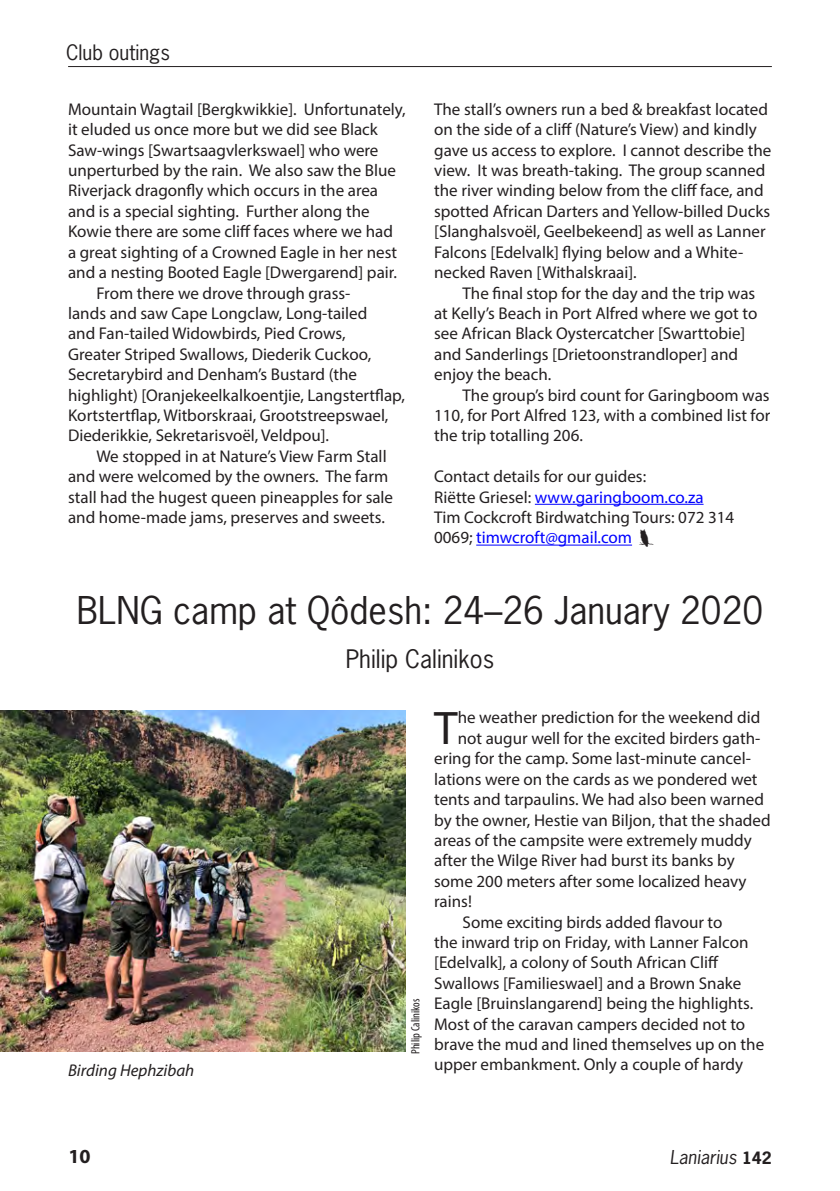
<style>
.page{position:relative;width:840px;height:1191px;background:#fff}
.page>*{position:absolute;margin:0;border:0;box-sizing:border-box;transform-origin:0 0}
.drop_cap_body_text{font:47.2px "Myriad Pro";color:#231f20}
.headline{font:36px "News Gothic Std";color:#231f20}
.t1{font:30px "Animals 1 Regular";color:#231f20}
.author{font:24px "News Gothic Std";color:#231f20}
.author-2{font:20px "News Gothic Std";color:#231f20}
.t2{font:700 20px "Myriad Pro";color:#231f20}
.t3{font:italic 18px "News Gothic Std";color:#231f20}
.body_text_new{font:17px/20.4px "Myriad Pro";color:#231f20}
.drop_cap_body_text-2{font:17px "Myriad Pro";color:#231f20}
.body_text_no_indent{font:17px/20.4px "Myriad Pro";color:#231f20}
.body_text_no_indent-2{font:17px "Myriad Pro";color:#00f}
.t4{font:italic 17px "Myriad Pro";color:#231f20}
.photo_credit{font:condensed 12px "Myriad Pro";color:#231f20}
.s1{color:#231f20}
.s2{color:#00f}
.s3{font-weight:700;font-style:normal;font-size:16px}
</style>
<div class="page">
<hr style="left:68px;top:66px;width:703px;height:1px;background:#231f20">
<hr style="left:534px;top:504px;width:169px;height:1px;background:#00f">
<hr style="left:476px;top:544px;width:155px;height:1px;background:#00f">
<img style="left:0;top:710px;width:405px;height:341px">
<p class="author-2" style="left:66px;top:40px;width:105px">Club outings</p>
<p class="body_text_new" style="left:68px;top:99px;width:339px">Mountain Wagtail [Bergkwikkie]. Unfortunately, it eluded us once more but we did see Black Saw-wings [Swartsaagvlerkswael] who were unperturbed by the rain. We also saw the Blue Riverjack dragonfly which occurs in the area and is a special sighting. Further along the Kowie there are some cliff faces where we had<br>a great sighting of a Crowned Eagle in her nest and a nesting Booted Eagle [Dwergarend] pair.</p>
<p class="body_text_new" style="left:68px;top:282px;width:338px;text-indent:28px">From there we drove through grass-<br>lands and saw Cape Longclaw, Long-tailed<br>and Fan-tailed Widowbirds, Pied Crows,<br>Greater Striped Swallows, Diederik Cuckoo, Secretarybird and Denham’s Bustard (the highlight) [Oranjekeelkalkoentjie, Langstertflap, Kortstertflap, Witborskraai, Grootstreepswael, Diederikkie, Sekretarisvoël, Veldpou].</p>
<p class="body_text_new" style="left:68px;top:445px;width:326px;text-indent:28px">We stopped in at Nature’s View Farm Stall and were welcomed by the owners. The farm stall had the hugest queen pineapples for sale and home-made jams, preserves and sweets.</p>
<p class="body_text_new" style="left:434px;top:99px;width:338px">The stall’s owners run a bed &amp; breakfast located on the side of a cliff (Nature’s View) and kindly gave us access to explore. I cannot describe the view. It was breath-taking. The group scanned the river winding below from the cliff face, and spotted African Darters and Yellow-billed Ducks [Slanghalsvoël, Geelbekeend] as well as Lanner Falcons [Edelvalk] flying below and a White&shy;necked Raven [Withalskraai].</p>
<p class="body_text_new" style="left:434px;top:282px;width:324px;text-indent:28px">The final stop for the day and the trip was at Kelly’s Beach in Port Alfred where we got to see African Black Oystercatcher [Swarttobie] and Sanderlings [Drietoonstrandloper] and enjoy the beach.</p>
<p class="body_text_new" style="left:434px;top:384px;width:337px;text-align:justify;text-indent:28px">The group’s bird count for Garingboom was 110, for Port Alfred 123, with a combined list for the trip totalling 206.</p>
<p class="body_text_no_indent" style="left:434px;top:466px;width:213px">Contact details for our guides:</p>
<p class="body_text_no_indent-2" style="left:434px;top:486px;width:271px"><span class="s1">Riëtte Griesel:</span> www.garingboom.co.za</p>
<p class="body_text_no_indent" style="left:434px;top:507px;width:301px">Tim Cockcroft Birdwatching Tours: 072 314<br>0069; <span class="s2">timwcroft@gmail.com</span></p>
<p class="t1" style="left:639px;top:519px;width:16px">k</p>
<p class="headline" style="left:77px;top:587px;width:687px">BLNG camp at Qôdesh: 24–26 January 2020</p>
<p class="author" style="left:345px;top:643px;width:150px">Philip Calinikos</p>
<p class="drop_cap_body_text" style="left:434px;top:699px;width:25px">T</p>
<p class="drop_cap_body_text-2" style="left:457px;top:707px;width:304px">he weather prediction for the weekend did</p>
<p class="drop_cap_body_text-2" style="left:457px;top:727px;width:304px">not augur well for the excited birders gath-</p>
<p class="drop_cap_body_text-2" style="left:434px;top:748px;width:318px">ering for the camp. Some last-minute cancel-</p>
<p class="drop_cap_body_text-2" style="left:434px;top:768px;width:325px">lations were on the cards as we pondered wet</p>
<p class="drop_cap_body_text-2" style="left:434px;top:789px;width:331px">tents and tarpaulins. We had also been warned</p>
<p class="drop_cap_body_text-2" style="left:434px;top:809px;width:338px">by the owner, Hestie van Biljon, that the shaded</p>
<p class="drop_cap_body_text-2" style="left:434px;top:829px;width:319px">areas of the campsite were extremely muddy</p>
<p class="drop_cap_body_text-2" style="left:434px;top:850px;width:302px">after the Wilge River had burst its banks by</p>
<p class="drop_cap_body_text-2" style="left:434px;top:870px;width:314px">some 200 meters after some localized heavy</p>
<p class="drop_cap_body_text-2" style="left:434px;top:891px;width:39px">rains!</p>
<p class="body_text_new" style="left:434px;top:911px;width:331px;text-indent:28px">Some exciting birds added flavour to<br>the inward trip on Friday, with Lanner Falcon [Edelvalk], a colony of South African Cliff Swallows [Familieswael] and a Brown Snake Eagle [Bruinslangarend] being the highlights.<br>Most of the caravan campers decided not to brave the mud and lined themselves up on the upper embankment. Only a couple of hardy</p>
<p class="photo_credit" style="left:408px;top:1054px;width:57px;rotate:-90deg">Philip Calinikos</p>
<p class="t4" style="left:68px;top:1060px;width:128px">Birding Hephzibah</p>
<p class="t2" style="left:68px;top:1143px;width:24px">10</p>
<p class="t3" style="left:669px;top:1145px;width:104px">Laniarius <span class="s3">142</span></p>
</div>
